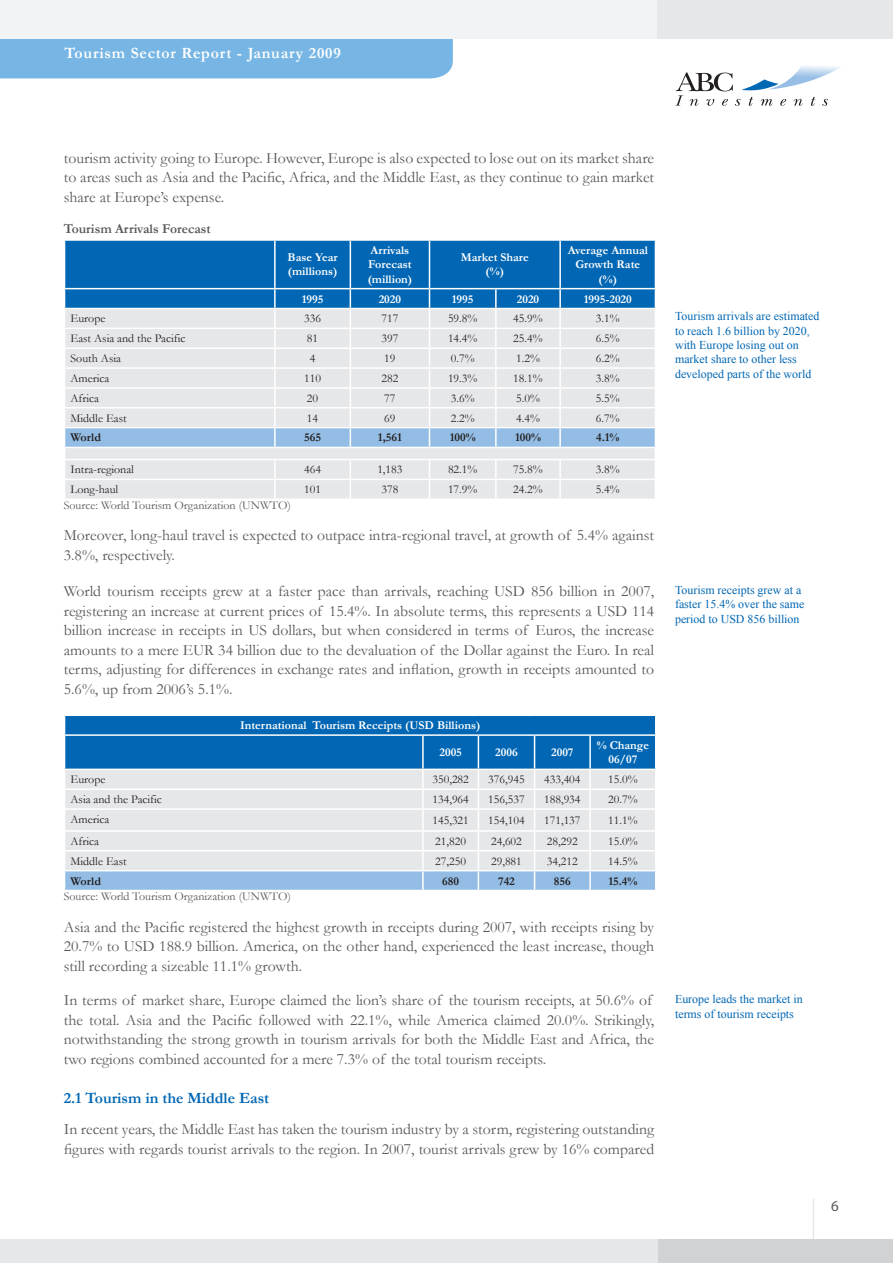
<style>
.page{position:relative;width:893px;height:1263px;background:#fff}
.page>*{position:absolute;margin:0;border:0;box-sizing:border-box;transform-origin:0 0}
.t1{font:15.75px/19.5px "Garamond";color:#57585a;text-align:justify}
.t2{font:700 15.75px "Garamond";letter-spacing:.05em;color:#fff}
.t3{font:700 15.75px "Garamond";color:#0166b3}
.t4{font:15px "Myriad Pro";color:#57585a}
.t5{font:700 13.5px "Garamond";color:#57585a}
.t6{font:12px "Garamond";color:#231f20}
.t7{font:12px/14.4px "Times New Roman";color:#0166b3}
.t8{font:700 12px/14.4px "Garamond";color:#fff;text-align:center}
.t9{font:12px "Garamond";color:#57585a}
.t10{font:700 12px "Garamond";color:#231f20}
</style>
<div class="page">
<div style="left:0;top:38px;width:453px;height:40px;background:#77b6e4"></div>
<svg style="left:675px;top:66px;width:165px;height:40px"></svg>
<div style="left:0;top:0;width:658px;height:38px;background:#f2f3f4"></div>
<div style="left:657px;top:0;width:236px;height:38px;background:#e6e7e9"></div>
<hr style="left:813px;top:1199px;width:1px;height:64px;background:#e6e7e9">
<div style="left:657px;top:1239px;width:236px;height:24px;background:#d1d2d4"></div>
<div style="left:0;top:1239px;width:657px;height:24px;background:#e6e7e9"></div>
<svg style="left:64px;top:240px;width:592px;height:258px;background:#a9c5dd"></svg>
<svg style="left:64px;top:715px;width:592px;height:175px;background:#9cbeda"></svg>
<hr style="left:64px;top:734px;width:359px;height:2px;background:#fff">
<hr style="left:423px;top:734px;width:55px;height:2px;background:#fff">
<hr style="left:478px;top:734px;width:57px;height:2px;background:#fff">
<hr style="left:535px;top:734px;width:55px;height:2px;background:#fff">
<hr style="left:590px;top:734px;width:66px;height:2px;background:#fff">
<hr style="left:64px;top:769px;width:359px;height:1px;background:#fff">
<hr style="left:423px;top:769px;width:55px;height:1px;background:#fff">
<hr style="left:478px;top:769px;width:57px;height:1px;background:#fff">
<hr style="left:535px;top:769px;width:55px;height:1px;background:#fff">
<hr style="left:590px;top:769px;width:66px;height:1px;background:#fff">
<p class="t2" style="left:64px;top:43px;width:278px">Tourism Sector Report - January 2009</p>
<p class="t1" style="left:64px;top:148px;width:592px">tourism activity going to Europe. However, Europe is also expected to lose out on its market share to areas such as Asia and the Pacific, Africa, and the Middle East, as they continue to gain market share at Europe’s expense.</p>
<p class="t5" style="left:64px;top:220px;width:149px">Tourism Arrivals Forecast</p>
<p class="t8" style="left:288px;top:250px;width:51px;text-align:left">Base Year (millions)</p>
<p class="t8" style="left:368px;top:243px;width:46px;text-align:left">Arrivals<br>Forecast (million)</p>
<p class="t8" style="left:461px;top:250px;width:69px">Market Share (%)</p>
<p class="t8" style="left:568px;top:243px;width:82px">Average Annual<br>Growth Rate (%)</p>
<p class="t8" style="left:302px;top:292px;width:23px">1995</p>
<p class="t8" style="left:379px;top:292px;width:24px">2020</p>
<p class="t8" style="left:452px;top:292px;width:23px">1995</p>
<p class="t8" style="left:517px;top:292px;width:24px">2020</p>
<p class="t8" style="left:584px;top:292px;width:50px">1995-2020</p>
<p class="t6" style="left:71px;top:310px;width:36px">Europe</p>
<p class="t6" style="left:304px;top:310px;width:18px">336</p>
<p class="t6" style="left:381px;top:310px;width:18px">717</p>
<p class="t6" style="left:448px;top:310px;width:31px">59.8%</p>
<p class="t6" style="left:513px;top:310px;width:31px">45.9%</p>
<p class="t6" style="left:596px;top:310px;width:25px">3.1%</p>
<p class="t6" style="left:71px;top:330px;width:116px">East Asia and the Pacific</p>
<p class="t6" style="left:307px;top:330px;width:13px">81</p>
<p class="t6" style="left:381px;top:330px;width:18px">397</p>
<p class="t6" style="left:448px;top:330px;width:31px">14.4%</p>
<p class="t6" style="left:513px;top:330px;width:31px">25.4%</p>
<p class="t6" style="left:596px;top:330px;width:25px">6.5%</p>
<p class="t6" style="left:71px;top:350px;width:52px">South Asia</p>
<p class="t6" style="left:310px;top:350px;width:7px">4</p>
<p class="t6" style="left:384px;top:350px;width:13px">19</p>
<p class="t6" style="left:451px;top:350px;width:25px">0.7%</p>
<p class="t6" style="left:516px;top:350px;width:25px">1.2%</p>
<p class="t6" style="left:596px;top:350px;width:25px">6.2%</p>
<p class="t6" style="left:71px;top:370px;width:41px">America</p>
<p class="t6" style="left:304px;top:370px;width:18px">110</p>
<p class="t6" style="left:381px;top:370px;width:18px">282</p>
<p class="t6" style="left:448px;top:370px;width:31px">19.3%</p>
<p class="t6" style="left:513px;top:370px;width:31px">18.1%</p>
<p class="t6" style="left:596px;top:370px;width:25px">3.8%</p>
<p class="t6" style="left:71px;top:390px;width:30px">Africa</p>
<p class="t6" style="left:307px;top:390px;width:13px">20</p>
<p class="t6" style="left:384px;top:390px;width:13px">77</p>
<p class="t6" style="left:451px;top:390px;width:25px">3.6%</p>
<p class="t6" style="left:516px;top:390px;width:25px">5.0%</p>
<p class="t6" style="left:596px;top:390px;width:25px">5.5%</p>
<p class="t6" style="left:71px;top:410px;width:58px">Middle East</p>
<p class="t6" style="left:307px;top:410px;width:13px">14</p>
<p class="t6" style="left:384px;top:410px;width:13px">69</p>
<p class="t6" style="left:451px;top:410px;width:25px">2.2%</p>
<p class="t6" style="left:516px;top:410px;width:25px">4.4%</p>
<p class="t6" style="left:596px;top:410px;width:25px">6.7%</p>
<p class="t10" style="left:71px;top:429px;width:32px">World</p>
<p class="t10" style="left:304px;top:429px;width:18px">565</p>
<p class="t10" style="left:378px;top:429px;width:25px">1,561</p>
<p class="t10" style="left:450px;top:429px;width:28px">100%</p>
<p class="t10" style="left:515px;top:429px;width:28px">100%</p>
<p class="t10" style="left:596px;top:429px;width:25px">4.1%</p>
<p class="t6" style="left:71px;top:461px;width:65px">Intra-regional</p>
<p class="t6" style="left:304px;top:461px;width:18px">464</p>
<p class="t6" style="left:377px;top:461px;width:27px">1,183</p>
<p class="t6" style="left:448px;top:461px;width:31px">82.1%</p>
<p class="t6" style="left:513px;top:461px;width:31px">75.8%</p>
<p class="t6" style="left:596px;top:461px;width:25px">3.8%</p>
<p class="t6" style="left:71px;top:481px;width:49px">Long-haul</p>
<p class="t6" style="left:304px;top:481px;width:18px">101</p>
<p class="t6" style="left:381px;top:481px;width:18px">378</p>
<p class="t6" style="left:448px;top:481px;width:31px">17.9%</p>
<p class="t6" style="left:513px;top:481px;width:31px">24.2%</p>
<p class="t6" style="left:596px;top:481px;width:25px">5.4%</p>
<p class="t9" style="left:64px;top:497px;width:229px">Source: World Tourism Organization (UNWTO)</p>
<p class="t1" style="left:64px;top:525px;width:592px">Moreover, long-haul travel is expected to outpace intra-regional travel, at growth of 5.4% against<br>3.8%, respectively.</p>
<p class="t1" style="left:64px;top:581px;width:592px">World tourism receipts grew at a faster pace than arrivals, reaching USD 856 billion in 2007, registering an increase at current prices of 15.4%. In absolute terms, this represents a USD 114 billion increase in receipts in US dollars, but when considered in terms of Euros, the increase amounts to a mere EUR 34 billion due to the devaluation of the Dollar against the Euro. In real terms, adjusting for differences in exchange rates and inflation, growth in receipts amounted to 5.6%, up from 2006’s 5.1%.</p>
<p class="t8" style="left:240px;top:718px;width:242px">International Tourism Receipts (USD Billions)</p>
<p class="t8" style="left:439px;top:745px;width:24px">2005</p>
<p class="t8" style="left:495px;top:745px;width:24px">2006</p>
<p class="t8" style="left:551px;top:745px;width:24px">2007</p>
<p class="t8" style="left:597px;top:738px;width:54px">% Change<br>06/07</p>
<p class="t6" style="left:71px;top:771px;width:36px">Europe</p>
<p class="t6" style="left:432px;top:771px;width:38px">350,282</p>
<p class="t6" style="left:488px;top:771px;width:38px">376,945</p>
<p class="t6" style="left:544px;top:771px;width:38px">433,404</p>
<p class="t6" style="left:608px;top:771px;width:31px">15.0%</p>
<p class="t6" style="left:71px;top:791px;width:93px">Asia and the Pacific</p>
<p class="t6" style="left:432px;top:791px;width:38px">134,964</p>
<p class="t6" style="left:488px;top:791px;width:38px">156,537</p>
<p class="t6" style="left:544px;top:791px;width:38px">188,934</p>
<p class="t6" style="left:608px;top:791px;width:31px">20.7%</p>
<p class="t6" style="left:71px;top:811px;width:41px">America</p>
<p class="t6" style="left:432px;top:812px;width:38px">145,321</p>
<p class="t6" style="left:488px;top:812px;width:38px">154,104</p>
<p class="t6" style="left:544px;top:812px;width:38px">171,137</p>
<p class="t6" style="left:608px;top:812px;width:31px">11.1%</p>
<p class="t6" style="left:71px;top:833px;width:30px">Africa</p>
<p class="t6" style="left:435px;top:833px;width:32px">21,820</p>
<p class="t6" style="left:491px;top:833px;width:32px">24,602</p>
<p class="t6" style="left:547px;top:833px;width:32px">28,292</p>
<p class="t6" style="left:608px;top:833px;width:31px">15.0%</p>
<p class="t6" style="left:71px;top:853px;width:58px">Middle East</p>
<p class="t6" style="left:435px;top:853px;width:32px">27,250</p>
<p class="t6" style="left:491px;top:853px;width:32px">29,881</p>
<p class="t6" style="left:547px;top:853px;width:32px">34,212</p>
<p class="t6" style="left:608px;top:853px;width:31px">14.5%</p>
<p class="t10" style="left:71px;top:872px;width:32px">World</p>
<p class="t10" style="left:442px;top:872px;width:18px">680</p>
<p class="t10" style="left:498px;top:872px;width:18px">742</p>
<p class="t10" style="left:554px;top:872px;width:18px">856</p>
<p class="t10" style="left:608px;top:872px;width:31px">15.4%</p>
<p class="t9" style="left:64px;top:888px;width:229px">Source: World Tourism Organization (UNWTO)</p>
<p class="t1" style="left:64px;top:917px;width:592px">Asia and the Pacific registered the highest growth in receipts during 2007, with receipts rising by 20.7% to USD 188.9 billion. America, on the other hand, experienced the least increase, though still recording a sizeable 11.1% growth.</p>
<p class="t1" style="left:64px;top:990px;width:592px;text-align:left">In terms of market share, Europe claimed the lion’s share of the tourism receipts, at 50.6% of the total. Asia and the Pacific followed with 22.1%, while America claimed 20.0%. Strikingly, notwithstanding the strong growth in tourism arrivals for both the Middle East and Africa, the two regions combined accounted for a mere 7.3% of the total tourism receipts.</p>
<p class="t3" style="left:64px;top:1087px;width:207px">2.1 Tourism in the Middle East</p>
<p class="t1" style="left:64px;top:1119px;width:592px">In recent years, the Middle East has taken the tourism industry by a storm, registering outstanding figures with regards tourist arrivals to the region. In 2007, tourist arrivals grew by 16% compared</p>
<p class="t7" style="left:675px;top:309px;width:146px">Tourism arrivals are estimated to reach 1.6 billion by 2020, with Europe losing out on market share to other less developed parts of the world</p>
<p class="t7" style="left:675px;top:582px;width:131px">Tourism receipts grew at a faster 15.4% over the same period to USD 856 billion</p>
<p class="t7" style="left:675px;top:992px;width:129px">Europe leads the market in terms of tourism receipts</p>
<p class="t4" style="left:831px;top:1196px;width:9px">6</p>
</div>
